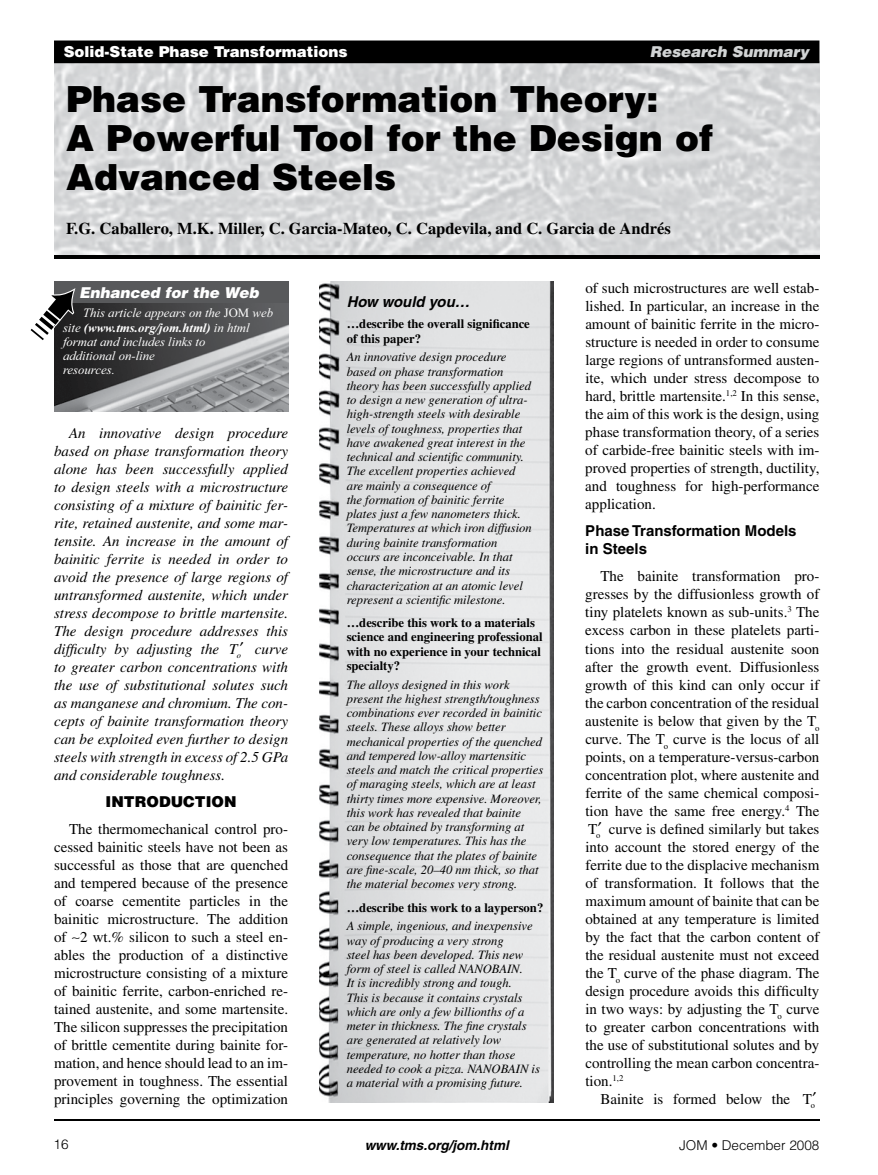
<style>
.page{position:relative;width:878px;height:1175px;background:#fff}
.page>*{position:absolute;margin:0;border:0;box-sizing:border-box;transform-origin:0 0}
.t1{font:900 36px/39px "Helvetica";color:#000}
.t2{font:700 16.5px "Times";color:#000}
.t3{font:15px/18px "Times";color:#000;text-align:justify}
.t4{font:italic 15px/18px "Times";color:#000;text-align:justify}
.t5{font:700 15px/18px "Helvetica";color:#000}
.t6{font:900 15px "Helvetica";color:#fff}
.t7{font:italic 900 15px "Helvetica";color:#fff}
.t8{font:italic 900 15px "Helvetica";color:#d1d3d4}
.t9{font:italic 700 15px "Helvetica";color:#000}
.t10{font:900 15px "Helvetica";color:#000}
.t11{font:italic 700 13.5px "Helvetica";color:#000}
.t12{font:300 13.5px "Helvetica";color:#000}
.t13{font:italic 12.75px/14.2px "Times";color:#000}
.t14{font:700 12.75px/14.2px "Times";color:#000}
.t15{font:italic 12.75px/14.2px "Times New Roman";color:#fff}
.s1{font-style:normal}
.s2{font-weight:700}
</style>
<div class="page">
<hr style="left:54px;top:1119px;width:765px;height:1px;background:#000">
<img style="left:54px;top:89px;width:765px;height:166px">
<hr style="left:54px;top:255px;width:765px;height:3px;background:#000">
<svg style="left:54px;top:40px;width:765px;height:49px;background:#747576"></svg>
<img style="left:320px;top:282px;width:234px;height:820px">
<img style="left:54px;top:303px;width:234px;height:108px">
<div style="left:54px;top:281px;width:234px;height:22px;background:#58595b"></div>
<svg style="left:54px;top:288px;width:30px;height:56px"></svg>
<p class="t6" style="left:64px;top:46px;width:285px">Solid-State Phase Transformations</p>
<p class="t8" style="left:649px;top:46px;width:161px">Research Summary</p>
<h1 class="t1" style="left:66px;top:83px;width:648px">Phase Transformation Theory:<br>A Powerful Tool for the Design of<br>Advanced Steels</h1>
<p class="t2" style="left:66px;top:222px;width:606px">F.G. Caballero, M.K. Miller, C. Garcia-Mateo, C. Capdevila, and C. Garcia de Andrés</p>
<p class="t7" style="left:79px;top:287px;width:181px">Enhanced for the Web</p>
<p class="t15" style="left:63px;top:306px;width:211px;text-indent:20px">This article appears on the <span class="s1">JOM</span> web site <span class="s2">(www.tms.org/jom.html)</span> in html format and includes links to<br>additional on-line<br>resources.</p>
<p class="t4" style="left:54px;top:425px;width:236px;text-indent:15px">An innovative design procedure based on phase transformation theory alone has been successfully applied to design steels with a microstructure consisting of a mixture of bainitic fer&shy;rite, retained austenite, and some mar&shy;tensite. An increase in the amount of bainitic ferrite is needed in order to avoid the presence of large regions of untransformed austenite, which under stress decompose to brittle martensite.<br>The design procedure addresses this difficulty by adjusting the <sub>o</sub>T curve to greater carbon concentrations with the use of substitutional solutes such as manganese and chromium. The con&shy;cepts of bainite transformation theory can be exploited even further to design steels with strength in excess of 2.5 GPa and considerable toughness.</p>
<p class="t10" style="left:106px;top:796px;width:132px">INTRODUCTION</p>
<p class="t3" style="left:54px;top:821px;width:236px;text-indent:15px">The thermomechanical control pro&shy;cessed bainitic steels have not been as successful as those that are quenched and tempered because of the presence of coarse cementite particles in the bainitic microstructure. The addition of 2 wt.% silicon to such a steel en&shy;ables the production of a distinctive microstructure consisting of a mixture of bainitic ferrite, carbon-enriched re&shy;tained austenite, and some martensite.<br>The silicon suppresses the precipitation of brittle cementite during bainite for&shy;mation, and hence should lead to an im&shy;provement in toughness. The essential principles governing the optimization</p>
<p class="t9" style="left:346px;top:296px;width:124px">How would you…</p>
<p class="t14" style="left:346px;top:318px;width:185px">…describe the overall significance of this paper?</p>
<p class="t13" style="left:346px;top:351px;width:187px">An innovative design procedure based on phase transformation theory has been successfully applied to design a new generation of ultra&shy;high-strength steels with desirable levels of toughness, properties that have awakened great interest in the technical and scientific community.<br>The excellent properties achieved are mainly a consequence of<br>the formation of bainitic ferrite plates just a few nanometers thick.<br>Temperatures at which iron diffusion during bainite transformation occurs are inconceivable. In that sense, the microstructure and its characterization at an atomic level represent a scientific milestone.</p>
<p class="t14" style="left:346px;top:617px;width:197px">…describe this work to a materials science and engineering professional with no experience in your technical specialty?</p>
<p class="t13" style="left:346px;top:678px;width:198px">The alloys designed in this work present the highest strength/toughness combinations ever recorded in bainitic steels. These alloys show better mechanical properties of the quenched and tempered low-alloy martensitic steels and match the critical properties of maraging steels, which are at least thirty times more expensive. Moreover, this work has revealed that bainite<br>can be obtained by transforming at very low temperatures. This has the consequence that the plates of bainite are fine-scale, 20–40 nm thick, so that the material becomes very strong.</p>
<p class="t14" style="left:346px;top:901px;width:198px">…describe this work to a layperson?</p>
<p class="t13" style="left:346px;top:920px;width:195px">A simple, ingenious, and inexpensive way of producing a very strong<br>steel has been developed. This new form of steel is called NANOBAIN.<br>It is incredibly strong and tough.<br>This is because it contains crystals which are only a few billionths of a meter in thickness. The fine crystals are generated at relatively low temperature, no hotter than those needed to cook a pizza. NANOBAIN is a material with a promising future.</p>
<p class="t3" style="left:585px;top:281px;width:236px">of such microstructures are well estab&shy;lished. In particular, an increase in the amount of bainitic ferrite in the micro&shy;structure is needed in order to consume large regions of untransformed austen&shy;ite, which under stress decompose to hard, brittle martensite.<sup>1,2</sup> In this sense, the aim of this work is the design, using phase transformation theory, of a series of carbide-free bainitic steels with im&shy;proved properties of strength, ductility, and toughness for high-performance application.</p>
<p class="t5" style="left:585px;top:523px;width:213px">Phase Transformation Models in Steels</p>
<p class="t3" style="left:585px;top:569px;width:236px;text-indent:15px">The bainite transformation pro&shy;gresses by the diffusionless growth of tiny platelets known as sub-units.<sup>3</sup> The excess carbon in these platelets parti&shy;tions into the residual austenite soon after the growth event. Diffusionless growth of this kind can only occur if the carbon concentration of the residual austenite is below that given by the T<sub>o </sub>curve. The T<sub>o</sub> curve is the locus of all points, on a temperature-versus-carbon concentration plot, where austenite and ferrite of the same chemical composi&shy;tion have the same free energy.<sup>4</sup> The T<sub>o</sub> curve is defined similarly but takes into account the stored energy of the ferrite due to the displacive mechanism of transformation. It follows that the maximum amount of bainite that can be obtained at any temperature is limited by the fact that the carbon content of the residual austenite must not exceed the T<sub>o</sub> curve of the phase diagram. The design procedure avoids this difficulty in two ways: by adjusting the T<sub>o</sub> curve to greater carbon concentrations with the use of substitutional solutes and by controlling the mean carbon concentra&shy;tion.<sup>1,2</sup></p>
<p class="t3" style="left:600px;top:1091px;width:216px">Bainite is formed below the T<sub>o</sub></p>
<p class="t12" style="left:54px;top:1139px;width:17px">16</p>
<p class="t11" style="left:364px;top:1140px;width:146px">www.tms.org/jom.html</p>
<p class="t12" style="left:679px;top:1140px;width:142px">JOM • December 2008</p>
</div>
